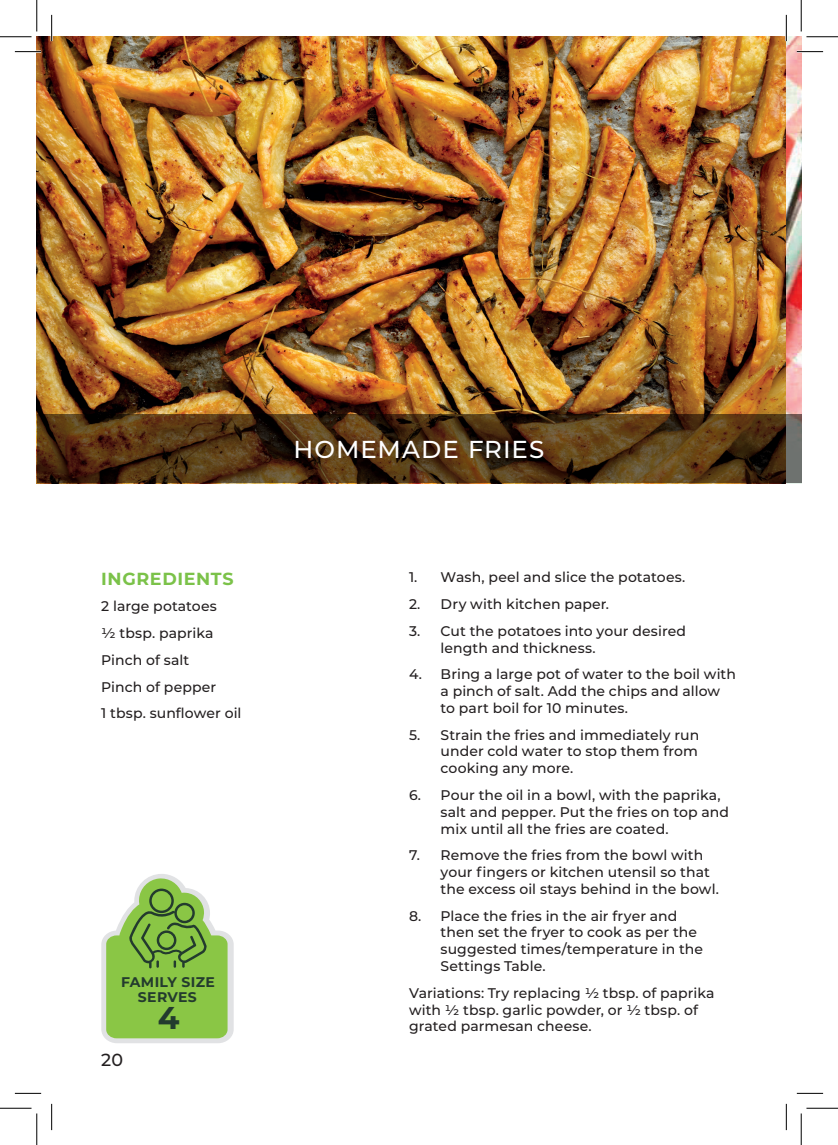
<style>
.page{position:relative;width:838px;height:1145px;background:#fff}
.page>*{position:absolute;margin:0;border:0;box-sizing:border-box;transform-origin:0 0}
.t1{font:700 31.5px "Montserrat";color:#233b2e}
.t2{font:500 24.5px "Montserrat";letter-spacing:.045em;color:#fff}
.t3{font:700 17.5px "Montserrat";letter-spacing:.035em;color:#7bc249}
.t4{font:500 17.5px "Montserrat";color:#231f20}
.t5{font:500 14px/16.8px "Montserrat";letter-spacing:.005em;color:#231f20}
.t6{font:700 14px/15.2px "Montserrat";letter-spacing:.025em;color:#233b2e;text-align:center}
</style>
<div class="page">
<img style="left:37px;top:37px;width:764px;height:378px">
<svg style="left:37px;top:415px;width:749px;height:68px;background:#4c3114"></svg>
<svg style="left:101px;top:874px;width:133px;height:169px"></svg>
<div style="left:786px;top:415px;width:15px;height:68px;background:#6e726f"></div>
<hr style="left:15px;top:51px;width:26px;height:2px;background:#fff">
<hr style="left:796px;top:51px;width:27px;height:2px;background:#fff">
<hr style="left:51px;top:15px;width:2px;height:26px;background:#fff">
<hr style="left:785px;top:15px;width:2px;height:26px;background:#fff">
<svg style="left:15px;top:51px;width:26px;height:1px"></svg>
<svg style="left:796px;top:51px;width:27px;height:1px"></svg>
<svg style="left:15px;top:1093px;width:26px;height:1px"></svg>
<svg style="left:796px;top:1093px;width:27px;height:1px"></svg>
<svg style="left:51px;top:15px;width:1px;height:26px"></svg>
<svg style="left:51px;top:1104px;width:1px;height:26px"></svg>
<svg style="left:786px;top:15px;width:1px;height:26px"></svg>
<svg style="left:786px;top:1104px;width:1px;height:26px"></svg>
<hr style="left:0;top:36px;width:32px;height:1px;background:#000">
<hr style="left:806px;top:36px;width:31px;height:1px;background:#000">
<hr style="left:0;top:1108px;width:32px;height:1px;background:#000">
<hr style="left:806px;top:1108px;width:31px;height:1px;background:#000">
<hr style="left:36px;top:0;width:1px;height:31px;background:#000">
<hr style="left:36px;top:1113px;width:1px;height:32px;background:#000">
<hr style="left:800px;top:0;width:1px;height:31px;background:#000">
<hr style="left:800px;top:1113px;width:1px;height:32px;background:#000">
<p class="t3" style="left:101px;top:566px;width:134px">INGREDIENTS</p>
<p class="t5" style="left:101px;top:593px;width:142px;line-height:26.8px">2 large potatoes<br>½ tbsp. paprika<br>Pinch of salt<br>Pinch of pepper<br>1 tbsp. sunflower oil</p>
<p class="t6" style="left:121px;top:974px;width:95px">FAMILY SIZE<br>SERVES</p>
<h1 class="t1" style="left:158px;top:995px;width:23px">4</h1>
<p class="t4" style="left:101px;top:1048px;width:23px">20</p>
<h2 class="t2" style="left:293px;top:432px;width:252px">HOMEMADE FRIES</h2>
<p class="t5" style="left:409px;top:568px;width:278px">1. Wash, peel and slice the potatoes.</p>
<p class="t5" style="left:409px;top:595px;width:201px">2. Dry with kitchen paper.</p>
<p class="t5" style="left:440px;top:622px;width:247px;text-indent:-32px">3. Cut the potatoes into your desired length and thickness.</p>
<p class="t5" style="left:440px;top:665px;width:297px;text-indent:-32px">4. Bring a large pot of water to the boil with a pinch of salt. Add the chips and allow to part boil for 10 minutes.</p>
<p class="t5" style="left:440px;top:726px;width:260px;text-align:justify;text-indent:-32px">5. Strain the fries and immediately run under cold water to stop them from cooking any more.</p>
<p class="t5" style="left:440px;top:786px;width:290px;text-indent:-32px">6. Pour the oil in a bowl, with the paprika, salt and pepper. Put the fries on top and mix until all the fries are coated.</p>
<p class="t5" style="left:440px;top:846px;width:280px;text-indent:-32px">7. Remove the fries from the bowl with your fingers or kitchen utensil so that the excess oil stays behind in the bowl.</p>
<p class="t5" style="left:440px;top:907px;width:264px;text-indent:-32px">8. Place the fries in the air fryer and then set the fryer to cook as per the suggested times/temperature in the<br>Settings Table.</p>
<p class="t5" style="left:409px;top:984px;width:307px">Variations: Try replacing ½ tbsp. of paprika with ½ tbsp. garlic powder, or ½ tbsp. of grated parmesan cheese.</p>
</div>
